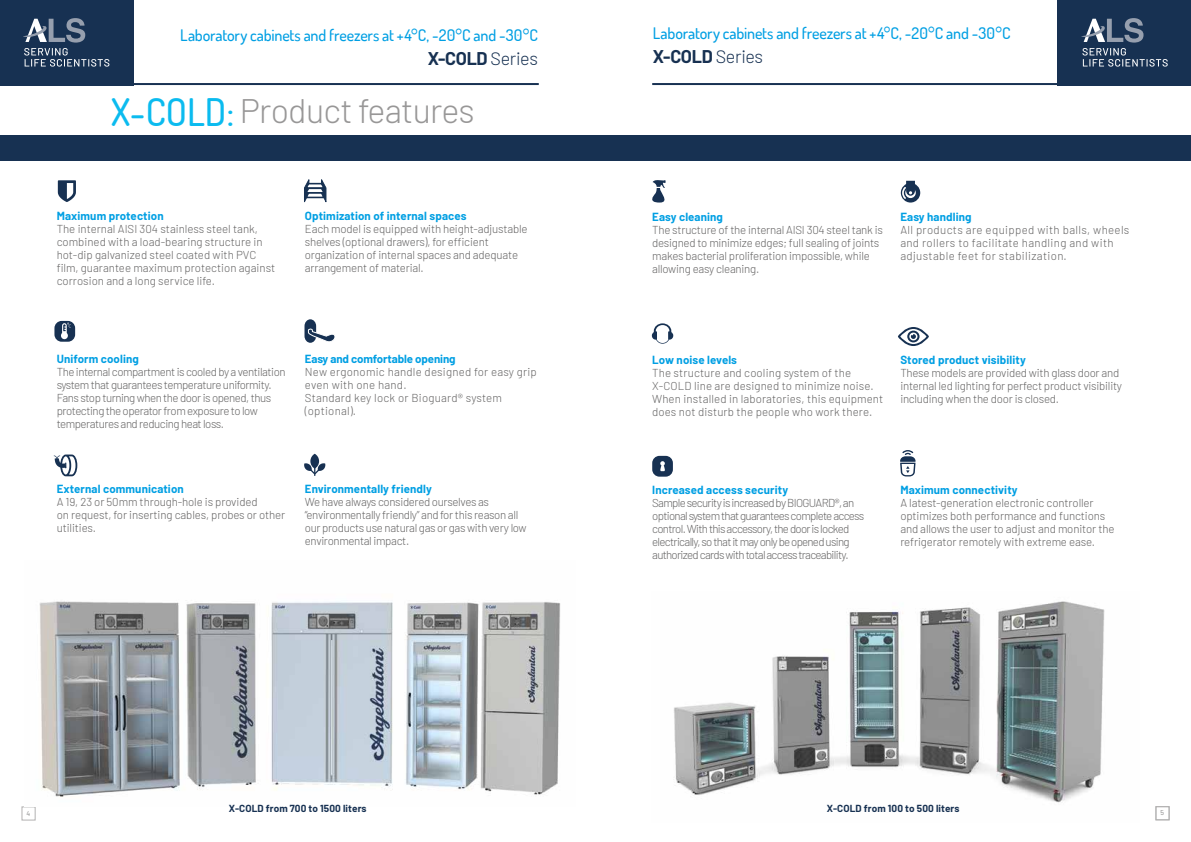
<style>
.page{position:relative;width:1191px;height:842px;background:#fff}
.page>*{position:absolute;margin:0;border:0;box-sizing:border-box;transform-origin:0 0}
.t1{font:500 38px "Dosis";color:#0bbbef}
.t2{font:300 34px "Barlow";letter-spacing:-.02em;color:#989797}
.t3{font:700 18px "Barlow";letter-spacing:-.02em;color:#173152}
.t4{font:500 16px "Dosis";letter-spacing:-.01em;color:#009fe3}
.t5{font:300 11.5px/13px "Barlow";letter-spacing:-.02em;color:#646363}
.t6{font:700 11.5px "Barlow";letter-spacing:.01em;color:#009fe3}
.t7{font:300 11.5px/13px "Barlow";letter-spacing:-.06em;color:#646363}
.t8{font:300 11.5px/13px "Barlow";letter-spacing:-.04em;color:#646363}
.t9{font:300 11.5px/13px "Barlow";color:#646363}
.t10{font:300 11.5px/13px "Barlow";letter-spacing:.01em;color:#646363}
.t11{font:300 11.5px/13px "Barlow";letter-spacing:.03em;color:#646363}
.t12{font:300 11.5px/13px "Barlow";letter-spacing:.02em;color:#646363}
.t13{font:700 11.5px "Barlow";letter-spacing:-.01em;color:#009fe3}
.t14{font:700 10px "Barlow";letter-spacing:.01em;color:#173152}
.t15{font:300 7px "Barlow";color:#646363}
.s1{font-weight:300}
</style>
<div class="page">
<div style="left:21px;top:806px;width:15px;height:14px;border:1px solid #b3b2b2"></div>
<img style="left:39px;top:601px;width:522px;height:196px">
<img style="left:674px;top:601px;width:431px;height:202px">
<hr style="left:652px;top:83px;width:410px;height:2px;background:#173152">
<hr style="left:128px;top:83px;width:411px;height:2px;background:#173152">
<div style="left:0;top:0;width:133px;height:85px;background:#173152"></div>
<svg style="left:58px;top:180px;width:18px;height:22px"></svg>
<svg style="left:304px;top:179px;width:23px;height:24px"></svg>
<div style="left:1155px;top:806px;width:14px;height:14px;border:1px solid #b3b2b2"></div>
<svg style="left:900px;top:183px;width:20px;height:20px"></svg>
<svg style="left:902px;top:181px;width:13px;height:18px"></svg>
<svg style="left:900px;top:450px;width:15px;height:26px"></svg>
<svg style="left:54px;top:454px;width:23px;height:22px"></svg>
<svg style="left:304px;top:319px;width:31px;height:24px"></svg>
<svg style="left:652px;top:180px;width:14px;height:23px"></svg>
<div style="left:310px;top:454px;width:9px;height:15px;background:#173152;border-radius:50%"></div>
<svg style="left:304px;top:461px;width:22px;height:14px"></svg>
<div style="left:652px;top:456px;width:21px;height:21px;background:#173152;border-radius:7px"></div>
<svg style="left:660px;top:461px;width:5px;height:10px"></svg>
<svg style="left:652px;top:323px;width:21px;height:21px"></svg>
<div style="left:54px;top:321px;width:21px;height:21px;background:#173152;border-radius:7px"></div>
<svg style="left:61px;top:323px;width:10px;height:16px"></svg>
<div style="left:0;top:135px;width:1191px;height:26px;background:#173152"></div>
<svg style="left:898px;top:327px;width:31px;height:19px"></svg>
<div style="left:1057px;top:0;width:134px;height:85px;background:#173152"></div>
<svg style="left:1081px;top:18px;width:86px;height:49px"></svg>
<svg style="left:23px;top:18px;width:86px;height:49px"></svg>
<h3 class="t4" style="left:180px;top:24px;width:359px">Laboratory cabinets and freezers at +4°C, -20°C and -30°C</h3>
<h3 class="t3" style="left:428px;top:47px;width:112px">X-COLD <span class="s1">Series</span></h3>
<h1 class="t1" style="left:111px;top:87px;width:125px">X-COLD:</h1>
<h2 class="t2" style="left:240px;top:89px;width:236px">Product features</h2>
<p class="t6" style="left:57px;top:209px;width:108px">Maximum protection</p>
<p class="t9" style="left:57px;top:222px;width:220px">The internal AISI 304 stainless steel tank, combined with a load-bearing structure in hot-dip galvanized steel coated with PVC film, guarantee maximum protection against corrosion and a long service life.</p>
<p class="t6" style="left:305px;top:209px;width:163px">Optimization of internal spaces</p>
<p class="t5" style="left:305px;top:222px;width:224px">Each model is equipped with height-adjustable shelves (optional drawers), for efficient organization of internal spaces and adequate arrangement of material.</p>
<p class="t6" style="left:57px;top:352px;width:84px">Uniform cooling</p>
<p class="t8" style="left:57px;top:365px;width:230px">The internal compartment is cooled by a ventilation system that guarantees temperature uniformity.<br>Fans stop turning when the door is opened, thus protecting the operator from exposure to low temperatures and reducing heat loss.</p>
<p class="t13" style="left:305px;top:352px;width:152px">Easy and comfortable opening</p>
<p class="t12" style="left:305px;top:365px;width:233px">New ergonomic handle designed for easy grip even with one hand.<br>Standard key lock or Bioguard® system (optional).</p>
<p class="t6" style="left:57px;top:482px;width:129px">External communication</p>
<p class="t5" style="left:57px;top:495px;width:230px">A 19, 23 or 50mm through-hole is provided<br>on request, for inserting cables, probes or other utilities.</p>
<p class="t6" style="left:305px;top:482px;width:128px">Environmentally friendly</p>
<p class="t5" style="left:305px;top:495px;width:223px">We have always considered ourselves as “environmentally friendly” and for this reason all our products use natural gas or gas with very low environmental impact.</p>
<h3 class="t4" style="left:653px;top:23px;width:359px">Laboratory cabinets and freezers at +4°C, -20°C and -30°C</h3>
<h3 class="t3" style="left:653px;top:45px;width:112px">X-COLD <span class="s1">Series</span></h3>
<p class="t6" style="left:652px;top:210px;width:72px">Easy cleaning</p>
<p class="t5" style="left:652px;top:223px;width:232px">The structure of the internal AISI 304 steel tank is designed to minimize edges; full sealing of joints makes bacterial proliferation impossible, while allowing easy cleaning.</p>
<p class="t6" style="left:900px;top:210px;width:73px">Easy handling</p>
<p class="t11" style="left:900px;top:223px;width:231px">All products are equipped with balls, wheels and rollers to facilitate handling and with adjustable feet for stabilization.</p>
<p class="t6" style="left:652px;top:353px;width:86px">Low noise levels</p>
<p class="t10" style="left:652px;top:366px;width:233px">The structure and cooling system of the X-COLD line are designed to minimize noise.<br>When installed in laboratories, this equipment does not disturb the people who work there.</p>
<p class="t6" style="left:900px;top:353px;width:127px">Stored product visibility</p>
<p class="t5" style="left:900px;top:366px;width:223px">These models are provided with glass door and internal led lighting for perfect product visibility including when the door is closed.</p>
<p class="t6" style="left:652px;top:483px;width:137px">Increased access security</p>
<p class="t7" style="left:652px;top:496px;width:214px">Sample security is increased by BIOGUARD®, an optional system that guarantees complete access control. With this accessory, the door is locked electrically, so that it may only be opened using authorized cards with total access traceability.</p>
<p class="t6" style="left:900px;top:483px;width:119px">Maximum connectivity</p>
<p class="t5" style="left:900px;top:496px;width:216px">A latest-generation electronic controller optimizes both performance and functions and allows the user to adjust and monitor the refrigerator remotely with extreme ease.</p>
<p class="t14" style="left:229px;top:802px;width:139px">X-COLD from 700 to 1500 liters</p>
<p class="t14" style="left:827px;top:802px;width:134px">X-COLD from 100 to 500 liters</p>
<p class="t15" style="left:27px;top:809px;width:5px">4</p>
<p class="t15" style="left:1160px;top:808px;width:5px">5</p>
</div>
